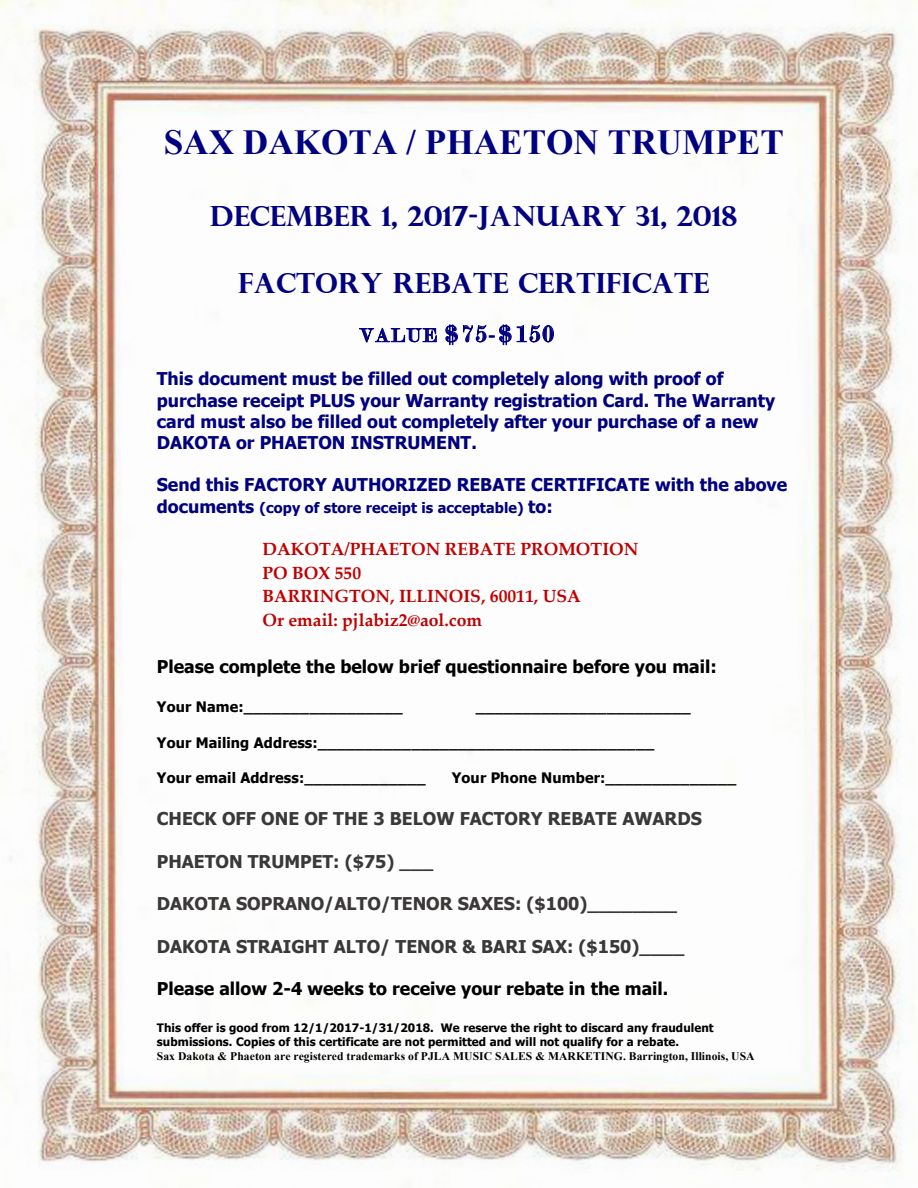
<style>
.page{position:relative;width:918px;height:1188px;background:#fff}
.page>*{position:absolute;margin:0;border:0;box-sizing:border-box;transform-origin:0 0}
.t1{font:700 35.25px "Times New Roman";color:#000080}
.t2{font:700 27.75px "Perpetua Titling";color:#000080}
.t3{font:24.6px "Modern";color:#000080}
.t4{font:700 17.55px/21.3px "Tahoma";color:#000080}
.t5{font:700 17.55px "Tahoma";color:#3b3838}
.t6{font:700 17.55px "Tahoma";color:#000}
.t7{font:700 17.55px/23.9px "Palatino Linotype";color:#c00000}
.t8{font:700 14.4px "Tahoma";letter-spacing:.01em;color:#000}
.t9{font:700 14.4px "Tahoma";letter-spacing:.01em;color:#000080}
.t10{font:700 11.55px/14.1px "Tahoma";letter-spacing:.005em;color:#000}
.t11{font:700 11.55px "Times New Roman";letter-spacing:.005em;color:#000}
.s1{font-size:20.4px}
.s2{font-size:17.55px}
</style>
<div class="page">
<img style="left:0;top:0;width:918px;height:1171px">
<svg style="left:359px;top:328px;width:78px;height:15px"></svg>
<svg style="left:445px;top:320px;width:109px;height:25px"></svg>
<h1 class="t1" style="left:164px;top:117px;width:622px">SAX DAKOTA / PHAETON TRUMPET</h1>
<h2 class="t2" style="left:210px;top:199px;width:529px">DECEMBER 1, 2017-JANUARY 31, 2018</h2>
<h2 class="t2" style="left:238px;top:266px;width:473px">FACTORY REBATE CERTIFICATE</h2>
<h3 class="t3" style="left:359px;top:322px;width:196px"><span class="s1">VALUE</span> $75-$150</h3>
<p class="t4" style="left:157px;top:367px;width:620px">This document must be filled out completely along with proof of purchase receipt PLUS your Warranty registration Card. The Warranty card must also be filled out completely after your purchase of a new DAKOTA or PHAETON INSTRUMENT.</p>
<p class="t4" style="left:157px;top:473px;width:632px">Send this FACTORY AUTHORIZED REBATE CERTIFICATE with the above</p>
<p class="t9" style="left:157px;top:497px;width:397px"><span class="s2">documents</span> (copy of store receipt is acceptable) <span class="s2">to:</span></p>
<p class="t7" style="left:263px;top:536px;width:378px">DAKOTA/PHAETON REBATE PROMOTION<br>PO BOX 550<br>BARRINGTON, ILLINOIS, 60011, USA<br>Or email: pjlabiz2@aol.com</p>
<p class="t6" style="left:157px;top:654px;width:561px">Please complete the below brief questionnaire before you mail:</p>
<p class="t8" style="left:157px;top:697px;width:247px">Your Name:_________________</p>
<p class="t8" style="left:476px;top:697px;width:216px">_______________________</p>
<p class="t8" style="left:157px;top:732px;width:499px">Your Mailing Address:____________________________________</p>
<p class="t8" style="left:157px;top:768px;width:270px">Your email Address:_____________</p>
<p class="t8" style="left:452px;top:768px;width:286px">Your Phone Number:______________</p>
<p class="t5" style="left:157px;top:807px;width:546px">CHECK OFF ONE OF THE 3 BELOW FACTORY REBATE AWARDS</p>
<p class="t5" style="left:157px;top:849px;width:278px">PHAETON TRUMPET: ($75) ___</p>
<p class="t5" style="left:157px;top:891px;width:522px">DAKOTA SOPRANO/ALTO/TENOR SAXES: ($100)________</p>
<p class="t5" style="left:157px;top:934px;width:529px">DAKOTA STRAIGHT ALTO/ TENOR &amp; BARI SAX: ($150)____</p>
<p class="t6" style="left:157px;top:977px;width:513px">Please allow 2-4 weeks to receive your rebate in the mail.</p>
<p class="t10" style="left:157px;top:1020px;width:558px">This offer is good from 12/1/2017-1/31/2018. We reserve the right to discard any fraudulent submissions. Copies of this certificate are not permitted and will not qualify for a rebate.</p>
<p class="t11" style="left:157px;top:1048px;width:599px">Sax Dakota &amp; Phaeton are registered trademarks of PJLA MUSIC SALES &amp; MARKETING. Barrington, Illinois, USA</p>
</div>
